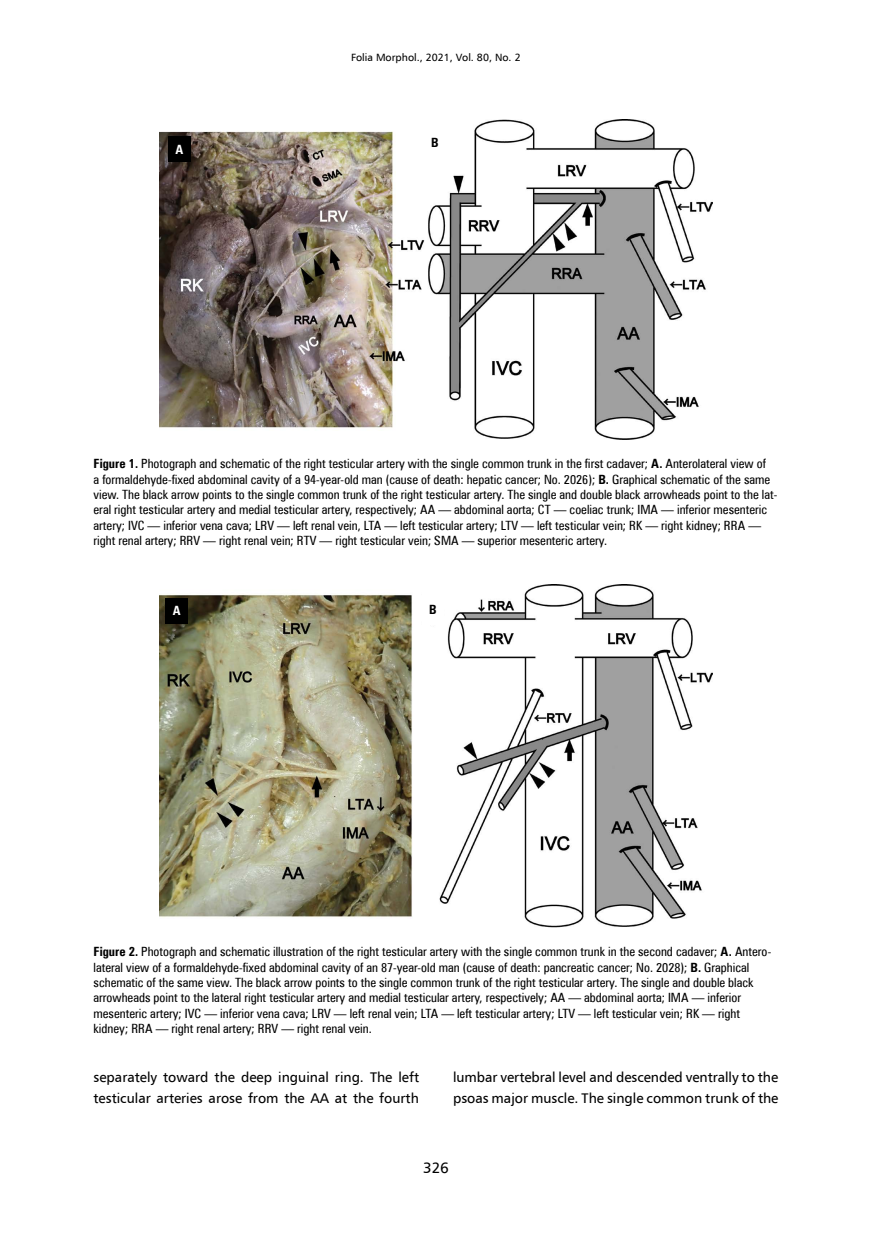
<style>
.page{position:relative;width:872px;height:1234px;background:#fff}
.page>*{position:absolute;margin:0;border:0;box-sizing:border-box;transform-origin:0 0}
.t1{font:15px "Humnst 777 EU";color:#000}
.t2{font:13.95px/20.2px "Humnst 777 EU";color:#000}
.t3{font:12.75px/15.3px "Zurich Cn EU";color:#000}
.t4{font:700 12.75px "Zurich Cn EU";color:#fff}
.t5{font:700 12.75px "Zurich Cn EU";color:#000}
.t6{font:10.5px "Humnst 777 EU";color:#000}
.s1{font-weight:700}
</style>
<div class="page">
<img style="left:159px;top:119px;width:553px;height:320px">
<div style="left:168px;top:136px;width:22px;height:26px;background:#000"></div>
<div style="left:419px;top:124px;width:32px;height:38px;background:#fff"></div>
<img style="left:159px;top:584px;width:553px;height:343px">
<div style="left:166px;top:597px;width:22px;height:26px;background:#000"></div>
<div style="left:422px;top:592px;width:21px;height:33px;background:#fff"></div>
<p class="t4" style="left:175px;top:141px;width:9px">A</p>
<p class="t6" style="left:351px;top:50px;width:171px">Folia Morphol., 2021, Vol. 80, No. 2</p>
<p class="t5" style="left:431px;top:135px;width:9px">B</p>
<p class="t3" style="left:94px;top:456px;width:685px"><span class="s1">Figure 1.</span> Photograph and schematic of the right testicular artery with the single common trunk in the first cadaver; <span class="s1">A.</span> Anterolateral view of<br>a formaldehyde-fixed abdominal cavity of a 94-year-old man (cause of death: hepatic cancer; No. 2026); <span class="s1">B.</span> Graphical schematic of the same view. The black arrow points to the single common trunk of the right testicular artery. The single and double black arrowheads point to the lat&shy;eral right testicular artery and medial testicular artery, respectively; AA — abdominal aorta; CT — coeliac trunk; IMA — inferior mesenteric artery; IVC — inferior vena cava; LRV — left renal vein, LTA — left testicular artery; LTV — left testicular vein; RK — right kidney; RRA — right renal artery; RRV — right renal vein; RTV — right testicular vein; SMA — superior mesenteric artery.</p>
<p class="t4" style="left:173px;top:602px;width:9px">A</p>
<p class="t5" style="left:429px;top:601px;width:9px">B</p>
<p class="t3" style="left:94px;top:943px;width:679px"><span class="s1">Figure 2.</span> Photograph and schematic illustration of the right testicular artery with the single common trunk in the second cadaver; <span class="s1">A.</span> Antero&shy;lateral view of a formaldehyde-fixed abdominal cavity of an 87-year-old man (cause of death: pancreatic cancer; No. 2028); <span class="s1">B.</span> Graphical schematic of the same view. The black arrow points to the single common trunk of the right testicular artery. The single and double black arrowheads point to the lateral right testicular artery and medial testicular artery, respectively; AA — abdominal aorta; IMA — inferior mesenteric artery; IVC — inferior vena cava; LRV — left renal vein; LTA — left testicular artery; LTV — left testicular vein; RK — right kidney; RRA — right renal artery; RRV — right renal vein.</p>
<p class="t2" style="left:94px;top:1066px;width:327px">separately toward the deep inguinal ring. The left testicular arteries arose from the AA at the fourth</p>
<p class="t2" style="left:453px;top:1066px;width:327px">lumbar vertebral level and descended ventrally to the psoas major muscle. The single common trunk of the</p>
<p class="t1" style="left:423px;top:1157px;width:27px">326</p>
</div>
